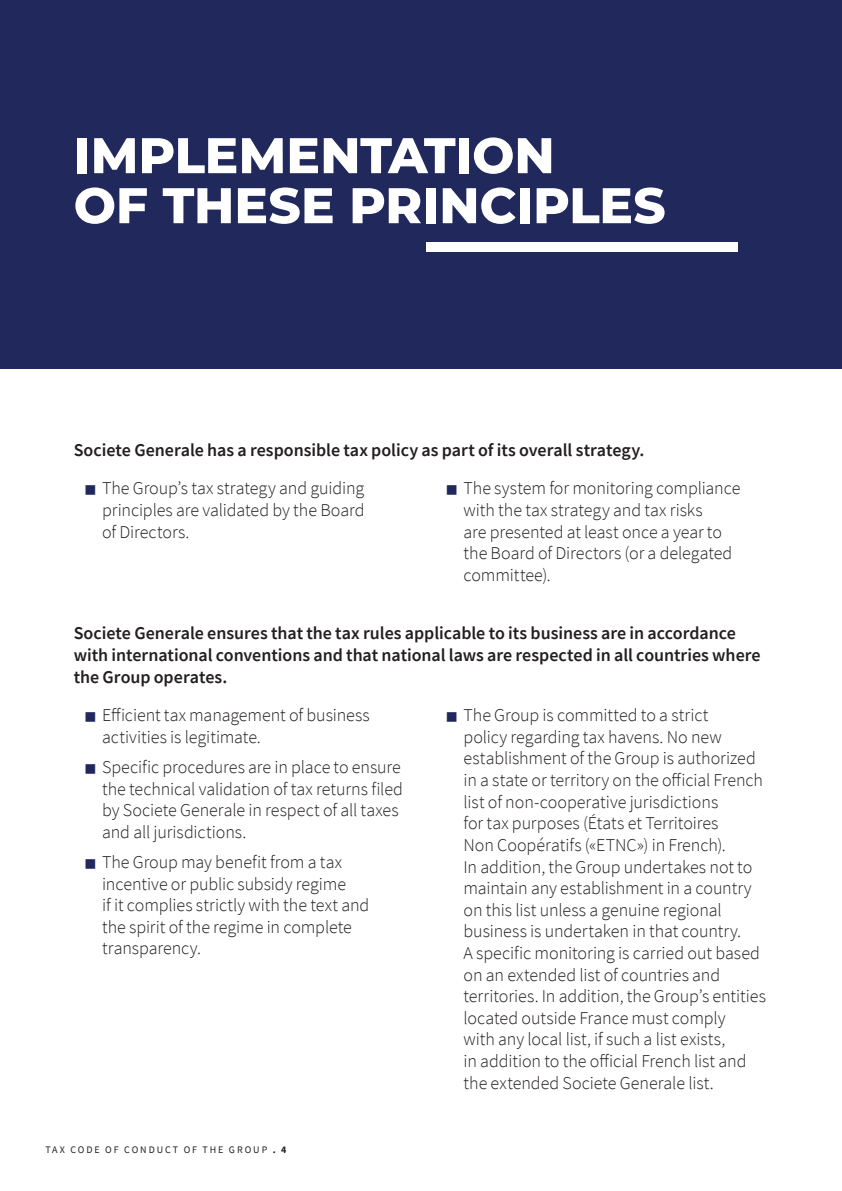
<style>
.page{position:relative;width:842px;height:1191px;background:#fff}
.page>*{position:absolute;margin:0;border:0;box-sizing:border-box;transform-origin:0 0}
.t1{font:800 50px/50px "Montserrat";color:#fff}
.t2{font:300 18px/21.6px "Source Sans Pro";letter-spacing:-.005em;color:#231f20}
.Txt_courant_Gras{font:600 18px/21.6px "Source Sans Pro";color:#231f20}
.t3{font:10px "Source Sans Pro";letter-spacing:.195em;color:#231f20}
.s1{font-weight:600;font-size:12px;color:#21295c}
.s2{font-weight:700}
</style>
<div class="page">
<div style="left:0;top:0;width:842px;height:369px;background:#21295c"></div>
<div style="left:426px;top:242px;width:312px;height:9px;background:#fff"></div>
<p class="t1" style="left:74px;top:128px;width:593px">IMPLEMENTATION<br>OF THESE PRINCIPLES</p>
<p class="Txt_courant_Gras" style="left:74px;top:439px;width:572px">Societe Generale has a responsible tax policy as part of its overall strategy.</p>
<p class="t2" style="left:102px;top:478px;width:264px;text-align:justify;text-indent:-17px"><span class="s1">■</span> The Group’s tax strategy and guiding principles are validated by the Board of Directors.</p>
<p class="t2" style="left:463px;top:478px;width:278px;text-indent:-17px"><span class="s1">■</span> The system for monitoring compliance with the tax strategy and tax risks<br>are presented at least once a year to the Board of Directors (or a delegated committee).</p>
<p class="Txt_courant_Gras" style="left:74px;top:622px;width:688px">Societe Generale ensures that the tax rules applicable to its business are in accordance with international conventions and that national laws are respected in all countries where the Group operates.</p>
<p class="t2" style="left:102px;top:704px;width:269px;text-indent:-17px"><span class="s1">■</span> Efficient tax management of business activities is legitimate.</p>
<p class="t2" style="left:102px;top:756px;width:302px;text-indent:-17px"><span class="s1">■</span> Specific procedures are in place to ensure the technical validation of tax returns filed by Societe Generale in respect of all taxes and all jurisdictions.</p>
<p class="t2" style="left:102px;top:851px;width:269px;text-indent:-17px"><span class="s1">■</span> The Group may benefit from a tax incentive or public subsidy regime<br>if it complies strictly with the text and the spirit of the regime in complete transparency.</p>
<p class="t2" style="left:463px;top:704px;width:304px;text-indent:-17px"><span class="s1">■</span> The Group is committed to a strict<br>policy regarding tax havens. No new establishment of the Group is authorized in a state or territory on the official French list of non-cooperative jurisdictions<br>for tax purposes (États et Territoires<br>Non Coopératifs («ETNC») in French).<br>In addition, the Group undertakes not to maintain any establishment in a country on this list unless a genuine regional business is undertaken in that country.<br>A specific monitoring is carried out based on an extended list of countries and territories. In addition, the Group’s entities located outside France must comply<br>with any local list, if such a list exists,<br>in addition to the official French list and the extended Societe Generale list.</p>
<p class="t3" style="left:45px;top:1143px;width:243px">TAX CODE OF CONDUCT OF THE GROUP <span class="s2">. 4</span></p>
</div>
